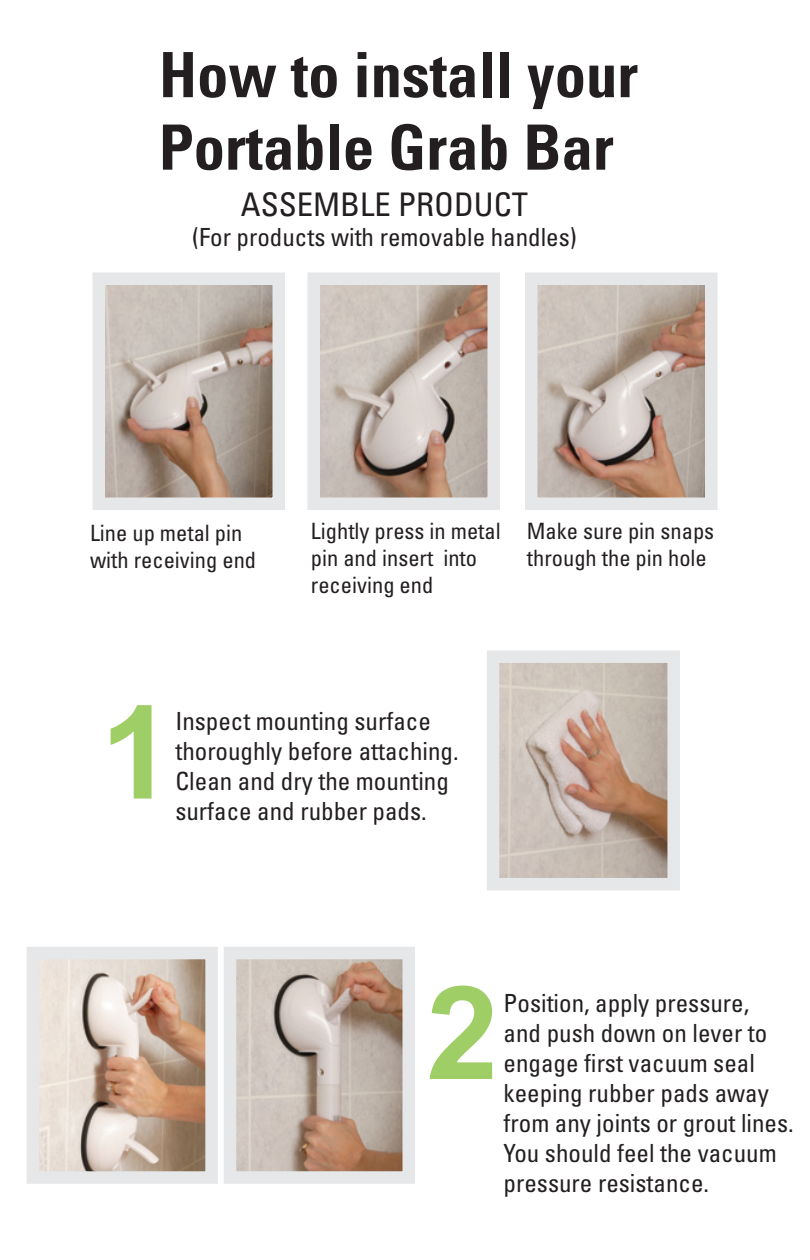
<style>
.page{position:relative;width:810px;height:1260px;background:#fff}
.page>*{position:absolute;margin:0;border:0;box-sizing:border-box;transform-origin:0 0}
.t1{font:700 130px "Arial";color:#9fce66}
.t2{font:700 condensed 62.5px/72.5px "Univers";color:#231f20}
.t3{font:condensed 32.5px "Univers";color:#231f20}
.t4{font:condensed 25px/30px "Univers";color:#231f20}
.t5{font:condensed 22.5px/27px "Univers";color:#231f20}
</style>
<div class="page">
<img style="left:237px;top:960px;width:165px;height:211px">
<div style="left:224px;top:947px;width:191px;height:237px;border:12px solid #e6e7e9"></div>
<img style="left:500px;top:663px;width:167px;height:214px">
<div style="left:487px;top:650px;width:193px;height:240px;border:12px solid #e6e7e9"></div>
<img style="left:105px;top:285px;width:167px;height:212px">
<div style="left:92px;top:272px;width:193px;height:238px;border:12px solid #e6e7e9"></div>
<img style="left:40px;top:960px;width:165px;height:211px">
<div style="left:27px;top:947px;width:191px;height:237px;border:12px solid #e6e7e9"></div>
<img style="left:321px;top:285px;width:166px;height:212px">
<div style="left:308px;top:272px;width:192px;height:238px;border:12px solid #e6e7e9"></div>
<img style="left:538px;top:285px;width:167px;height:212px">
<div style="left:525px;top:272px;width:193px;height:238px;border:12px solid #e6e7e9"></div>
<p class="t2" style="left:159px;top:38px;width:481px">How to install your<br>Portable Grab Bar</p>
<p class="t3" style="left:241px;top:184px;width:176px">Assemble prod</p>
<p class="t3" style="left:474px;top:184px;width:37px">uct</p>
<p class="t4" style="left:192px;top:222px;width:386px">(For products with removable handles)</p>
<p class="t5" style="left:90px;top:519px;width:168px">Line up metal pin with receiving end</p>
<p class="t5" style="left:311px;top:517px;width:191px">Lightly press in metal pin and insert into receiving end</p>
<p class="t5" style="left:527px;top:517px;width:189px">Make sure pin snaps through the pin hole</p>
<p class="t1" style="left:100px;top:667px;width:74px">1</p>
<p class="t4" style="left:175px;top:706px;width:285px">Inspect mounting surface thoroughly before attaching.<br>Clean and dry the mounting surface and rubber pads.</p>
<p class="t1" style="left:426px;top:948px;width:74px">2</p>
<p class="t4" style="left:504px;top:988px;width:292px">Position, apply pressure,<br>and push down on lever to engage first vacuum seal keeping rubber pads away from any joints or grout lines.<br>You should feel the vacuum pressure resistance.</p>
</div>
